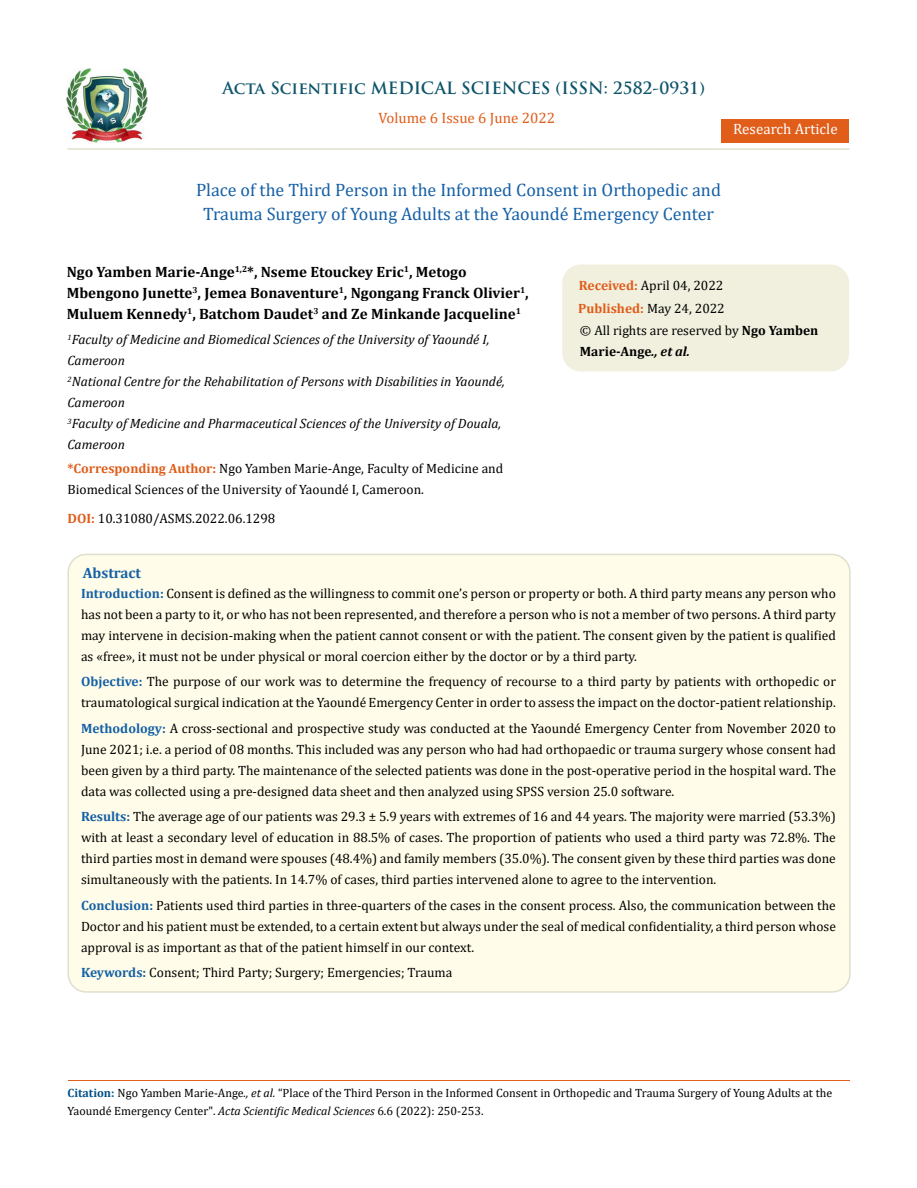
<style>
.page{position:relative;width:917px;height:1188px;background:#fff}
.page>*{position:absolute;margin:0;border:0;box-sizing:border-box;transform-origin:0 0}
.t1{font:18px/24px "Cambria";color:#1560a6;text-align:center}
.t2{font:700 16.5px "Trajan Pro";color:#0e546a}
.t3{font:700 15px/21px "Cambria";color:#000}
.t4{font:15px "Cambria";color:#e05d1a}
.t5{font:15px "Cambria";color:#fff}
.t6{font:700 15px "Cambria";color:#1560a6}
.t7{font:13.5px/21px "Cambria";color:#000}
.t8{font:italic 13.5px/21px "Cambria";color:#000}
.t9{font:12px/18px "Cambria";color:#000}
.s1{font-weight:700;color:#e05d1a}
.s2{font-weight:700}
.s3{font-weight:700;font-style:italic}
.s4{font-weight:700;color:#1560a6}
.s5{font-weight:700;color:#035089}
.s6{font-style:italic}
</style>
<div class="page">
<img style="left:67px;top:68px;width:80px;height:74px">
<div style="left:721px;top:119px;width:128px;height:23px;background:#e05d1a"></div>
<div style="left:563px;top:265px;width:285px;height:106px;background:#f1f0de;border-radius:18px"></div>
<div style="left:562px;top:265px;width:287px;height:106px;border:2px solid #f1f0de;border-radius:18px"></div>
<div style="left:68px;top:554px;width:781px;height:438px;background:#fffde9;border-radius:18px"></div>
<div style="left:67px;top:554px;width:783px;height:439px;border:2px solid #e0dfcd;border-radius:18px"></div>
<hr style="left:68px;top:1081px;width:781px;height:1px;background:#e05d1a">
<hr style="left:67px;top:148px;width:782px;height:2px;background:#e0dfcd">
<p class="t2" style="left:222px;top:77px;width:484px">Acta Scientific MEDICAL SCIENCES (ISSN: 2582-0931)</p>
<p class="t4" style="left:378px;top:109px;width:178px">Volume 6 Issue 6 June 2022</p>
<p class="t5" style="left:733px;top:120px;width:106px">Research Article</p>
<h1 class="t1" style="left:196px;top:178px;width:526px">Place of the Third Person in the Informed Consent in Orthopedic and<br>Trauma Surgery of Young Adults at the Yaoundé Emergency Center</h1>
<p class="t3" style="left:67px;top:261px;width:463px">Ngo Yamben Marie-Ange<sup>1,2</sup>*, Nseme Etouckey Eric<sup>1</sup>, Metogo<br>Mbengono Junette<sup>3</sup>, Jemea Bonaventure<sup>1</sup>, Ngongang Franck Olivier<sup>1</sup>,<br>Muluem Kennedy<sup>1</sup>, Batchom Daudet<sup>3</sup> and Ze Minkande Jacqueline<sup>1</sup></p>
<p class="t8" style="left:67px;top:329px;width:439px"><sup>1</sup>Faculty of Medicine and Biomedical Sciences of the University of Yaoundé I, Cameroon<br><sup>2</sup>National Centre for the Rehabilitation of Persons with Disabilities in Yaoundé, Cameroon<br><sup>3</sup>Faculty of Medicine and Pharmaceutical Sciences of the University of Douala, Cameroon</p>
<p class="t7" style="left:67px;top:457px;width:437px"><span class="s1">*Corresponding Author:</span> Ngo Yamben Marie-Ange, Faculty of Medicine and<br>Biomedical Sciences of the University of Yaoundé I, Cameroon.</p>
<p class="t7" style="left:67px;top:508px;width:209px"><span class="s1">DOI:</span> 10.31080/ASMS.2022.06.1298</p>
<p class="t7" style="left:578px;top:274px;width:148px;line-height:23px"><span class="s1">Received:</span> April 04, 2022<br><span class="s1">Published:</span> May 24, 2022</p>
<p class="t7" style="left:580px;top:319px;width:240px">© All rights are reserved by <span class="s2">Ngo Yamben<br>Marie-Ange</span><span class="s3">., et al.</span></p>
<p class="t6" style="left:83px;top:562px;width:60px">Abstract</p>
<p class="t7" style="left:81px;top:583px;width:756px;text-align:justify"><span class="s4">Introduction:</span> Consent is defined as the willingness to commit one’s person or property or both. A third party means any person who has not been a party to it, or who has not been represented, and therefore a person who is not a member of two persons. A third party may intervene in decision-making when the patient cannot consent or with the patient. The consent given by the patient is qualified as «free», it must not be under physical or moral coercion either by the doctor or by a third party.</p>
<p class="t7" style="left:81px;top:671px;width:756px"><span class="s4">Objective:</span> The purpose of our work was to determine the frequency of recourse to a third party by patients with orthopedic or traumatological surgical indication at the Yaoundé Emergency Center in order to assess the impact on the doctor-patient relationship.</p>
<p class="t7" style="left:81px;top:718px;width:756px;text-align:justify"><span class="s4">Methodology:</span> A cross-sectional and prospective study was conducted at the Yaoundé Emergency Center from November 2020 to June 2021; i.e. a period of 08 months. This included was any person who had had orthopaedic or trauma surgery whose consent had been given by a third party. The maintenance of the selected patients was done in the post-operative period in the hospital ward. The data was collected using a pre-designed data sheet and then analyzed using SPSS version 25.0 software.</p>
<p class="t7" style="left:81px;top:806px;width:756px;text-align:justify"><span class="s4">Results:</span> The average age of our patients was 29.3 ± 5.9 years with extremes of 16 and 44 years. The majority were married (53.3%) with at least a secondary level of education in 88.5% of cases. The proportion of patients who used a third party was 72.8%. The third parties most in demand were spouses (48.4%) and family members (35.0%). The consent given by these third parties was done simultaneously with the patients. In 14.7% of cases, third parties intervened alone to agree to the intervention.</p>
<p class="t7" style="left:81px;top:895px;width:756px;text-align:justify"><span class="s4">Conclusion:</span> Patients used third parties in three-quarters of the cases in the consent process. Also, the communication between the Doctor and his patient must be extended, to a certain extent but always under the seal of medical confidentiality, a third person whose approval is as important as that of the patient himself in our context.</p>
<p class="t7" style="left:81px;top:962px;width:373px"><span class="s4">Keywords:</span> Consent; Third Party; Surgery; Emergencies; Trauma</p>
<p class="t9" style="left:68px;top:1084px;width:766px"><span class="s5">Citation:</span> Ngo Yamben Marie-Ange<span class="s6">., et al.</span> “Place of the Third Person in the Informed Consent in Orthopedic and Trauma Surgery of Young Adults at the<br>Yaoundé Emergency Center". <span class="s6">Acta Scientific Medical Sciences</span> 6.6 (2022): 250-253.</p>
</div>
